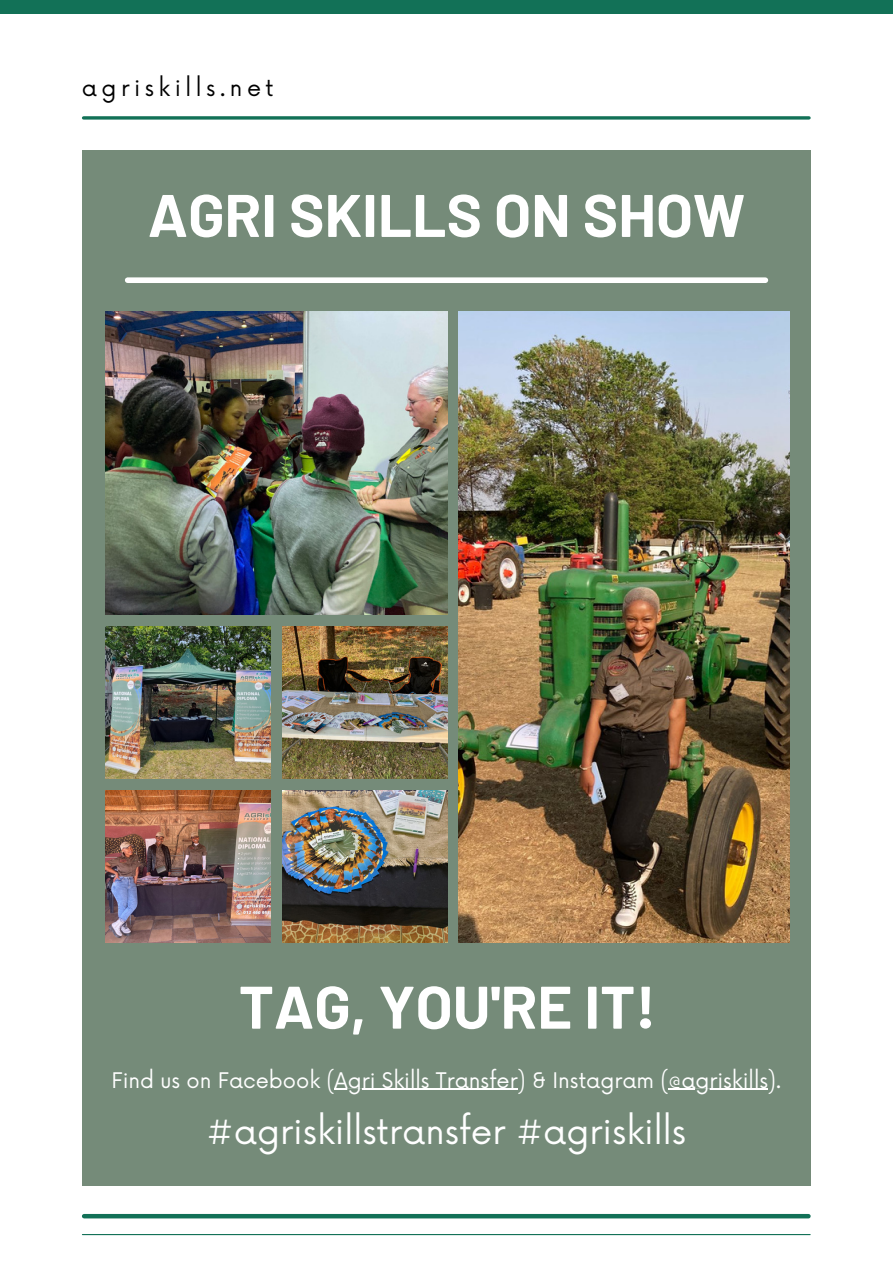
<style>
.page{position:relative;width:893px;height:1264px;background:#fff}
.page>*{position:absolute;margin:0;border:0;box-sizing:border-box;transform-origin:0 0}
.t1{font:700 60px "Barlow";color:#fff}
.t2{font:34.5px "Now";color:#fff}
.t3{font:22.5px "Now";letter-spacing:.2em;color:#000}
.t4{font:21px "Now";color:#fff}
</style>
<div class="page">
<div style="left:0;top:0;width:892px;height:14px;background:#127157"></div>
<svg style="left:83px;top:116px;width:726px;height:4px;background:#368670"></svg>
<div style="left:82px;top:150px;width:728px;height:1035px;background:#758b79"></div>
<img style="left:105px;top:311px;width:342px;height:303px">
<img style="left:105px;top:626px;width:166px;height:153px">
<img style="left:282px;top:626px;width:165px;height:153px">
<img style="left:105px;top:790px;width:166px;height:152px">
<img style="left:282px;top:790px;width:165px;height:152px">
<img style="left:458px;top:311px;width:331px;height:631px">
<div style="left:84px;top:1213px;width:724px;height:5px;background:#127157"></div>
<hr style="left:82px;top:1233px;width:728px;height:2px;background:#127157">
<div style="left:128px;top:277px;width:637px;height:6px;background:#fff"></div>
<hr style="left:334px;top:1088px;width:183px;height:1px;background:#fff">
<hr style="left:668px;top:1088px;width:100px;height:1px;background:#fff">
<p class="t3" style="left:82px;top:75px;width:193px">agriskills.net</p>
<h1 class="t1" style="left:148px;top:177px;width:598px">AGRI SKILLS ON SHOW</h1>
<h1 class="t1" style="left:239px;top:968px;width:418px">TAG, YOU'RE IT!</h1>
<p class="t4" style="left:111px;top:1068px;width:671px">Find us on Facebook (Agri Skills Transfer) &amp; Instagram (@agriskills).</p>
<h2 class="t2" style="left:206px;top:1112px;width:481px">#agriskillstransfer #agriskills</h2>
</div>
